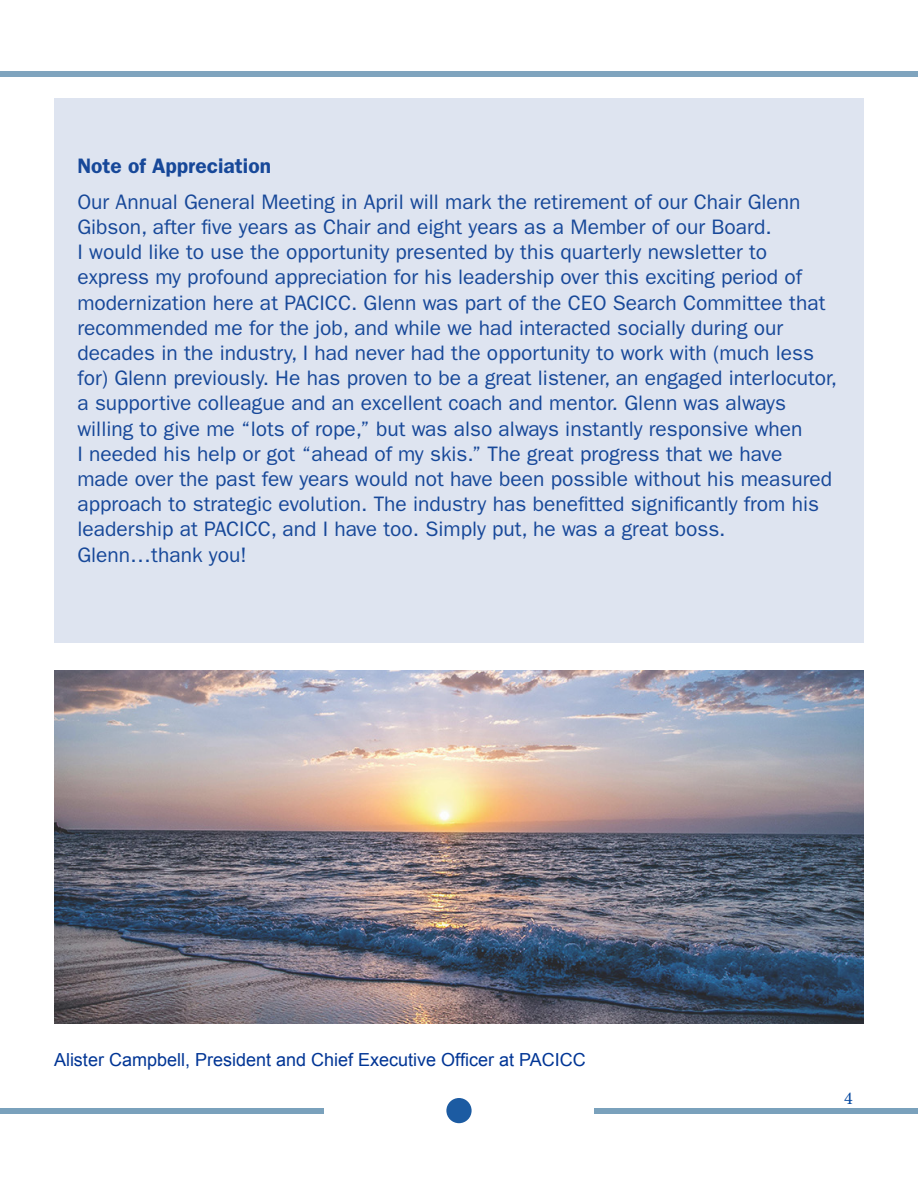
<style>
.page{position:relative;width:918px;height:1188px;background:#fff}
.page>*{position:absolute;margin:0;border:0;box-sizing:border-box;transform-origin:0 0}
.t1{font:21px/25.2px "ITC Franklin Gothic Std";color:#174899}
.t2{font:600 21px "ITC Franklin Gothic Std";color:#174899}
.t3{font:18px "Arial";color:#003595}
.t4{font:18px "Minion Pro";color:#00459e}
</style>
<div class="page">
<div style="left:446px;top:1098px;width:26px;height:25px;background:#1c5ba2;border-radius:50%"></div>
<div style="left:0;top:1108px;width:323px;height:6px;background:#7aa1bc"></div>
<div style="left:595px;top:1108px;width:323px;height:6px;background:#7aa1bc"></div>
<div style="left:0;top:71px;width:918px;height:6px;background:#7fa4be"></div>
<div style="left:54px;top:98px;width:810px;height:545px;background:#dee4f0"></div>
<img style="left:54px;top:671px;width:810px;height:353px">
<p class="t2" style="left:77px;top:153px;width:195px">Note of Appreciation</p>
<p class="t1" style="left:77px;top:189px;width:761px">Our Annual General Meeting in April will mark the retirement of our Chair Glenn Gibson, after five years as Chair and eight years as a Member of our Board.<br>I would like to use the opportunity presented by this quarterly newsletter to express my profound appreciation for his leadership over this exciting period of modernization here at PACICC. Glenn was part of the CEO Search Committee that recommended me for the job, and while we had interacted socially during our decades in the industry, I had never had the opportunity to work with (much less for) Glenn previously. He has proven to be a great listener, an engaged interlocutor, a supportive colleague and an excellent coach and mentor. Glenn was always willing to give me “lots of rope,” but was also always instantly responsive when<br>I needed his help or got “ahead of my skis.” The great progress that we have made over the past few years would not have been possible without his measured approach to strategic evolution. The industry has benefitted significantly from his leadership at PACICC, and I have too. Simply put, he was a great boss.<br>Glenn…thank you!</p>
<p class="t3" style="left:54px;top:1048px;width:533px">Alister Campbell, President and Chief Executive Officer at PACICC</p>
<p class="t4" style="left:844px;top:1086px;width:10px">4</p>
</div>
